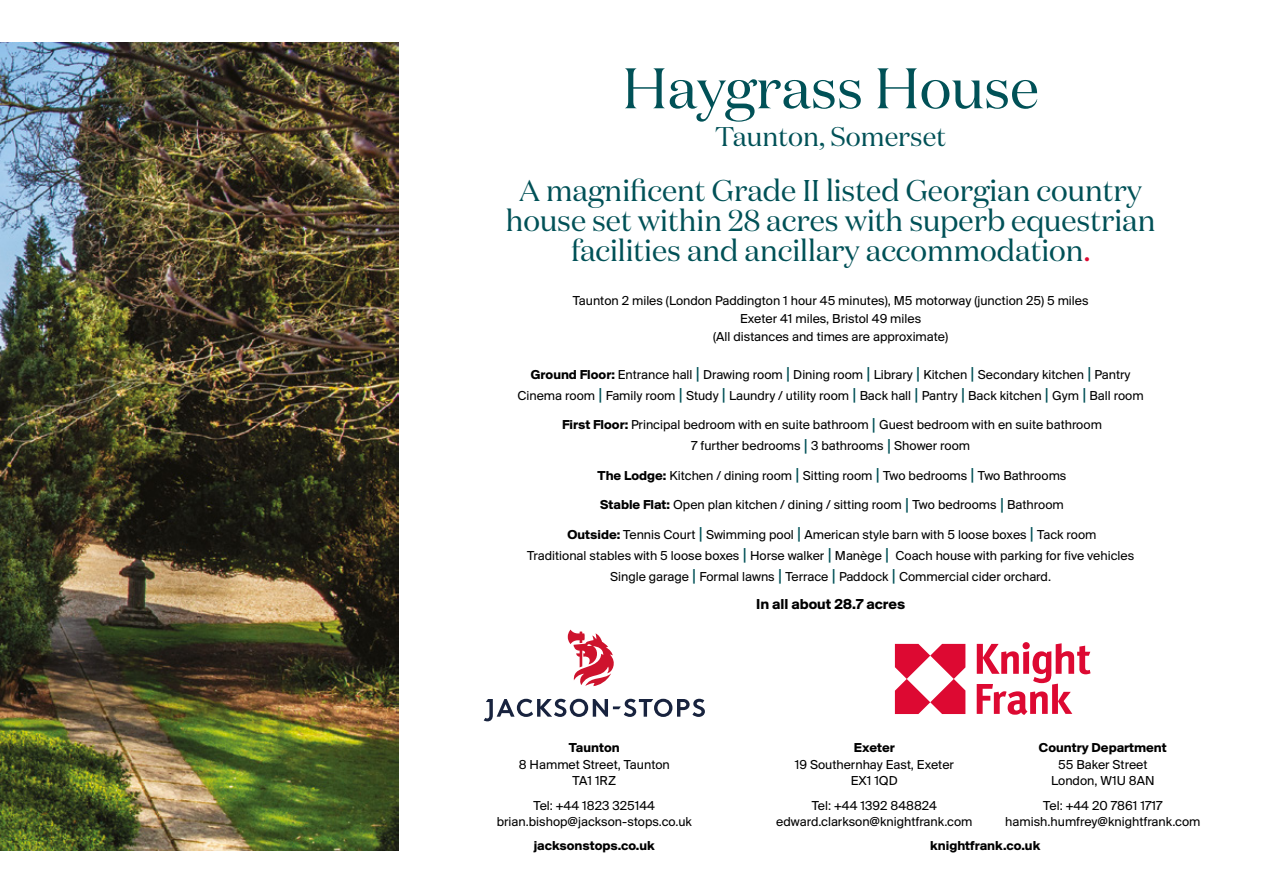
<style>
.page{position:relative;width:1263px;height:893px;background:#fff}
.page>*{position:absolute;margin:0;border:0;box-sizing:border-box;transform-origin:0 0}
.t1{font:57px "Domaine Disp";color:#005157}
.t2{font:30px/30px "Domaine Disp";color:#005157;text-align:center}
.t3{font:27px "Domaine Disp";color:#005157}
.t4{font:700 15px "Suisse BP Intl";color:#000}
.t5{font:13.5px/16.2px "Suisse BP Intl";color:#000;text-align:center}
.t6{font:700 13.5px "Suisse BP Intl";color:#000}
.s1{color:#dd0932}
.s2{font-weight:700}
.s3{font-size:19.5px;color:#005157}
</style>
<div class="page">
<img style="left:0;top:43px;width:398px;height:807px">
<svg style="left:895px;top:642px;width:195px;height:73px"></svg>
<svg style="left:484px;top:699px;width:221px;height:22px"></svg>
<svg style="left:568px;top:630px;width:46px;height:56px"></svg>
<h1 class="t1" style="left:622px;top:53px;width:418px">Haygrass House</h1>
<h3 class="t3" style="left:715px;top:120px;width:232px">Taunton, Somerset</h3>
<h2 class="t2" style="left:506px;top:176px;width:651px">A magnificent Grade II listed Georgian country house set within 28 acres with superb equestrian facilities and ancillary accommodation<span class="s1">.</span></h2>
<p class="t5" style="left:573px;top:291px;width:517px;line-height:18px">Taunton 2 miles (London Paddington 1 hour 45 minutes), M5 motorway (junction 25) 5 miles<br>Exeter 41 miles, Bristol 49 miles<br>(All distances and times are approximate)</p>
<p class="t5" style="left:518px;top:364px;width:628px;line-height:21px"><span class="s2">Ground Floor:</span> Entrance hall <span class="s3">|</span> Drawing room <span class="s3">|</span> Dining room <span class="s3">|</span> Library <span class="s3">|</span> Kitchen <span class="s3">|</span> Secondary kitchen <span class="s3">|</span> Pantry<br>Cinema room <span class="s3">|</span> Family room <span class="s3">|</span> Study <span class="s3">|</span> Laundry / utility room <span class="s3">|</span> Back hall <span class="s3">|</span> Pantry <span class="s3">|</span> Back kitchen <span class="s3">|</span> Gym <span class="s3">|</span> Ball room</p>
<p class="t5" style="left:562px;top:414px;width:541px;line-height:21px"><span class="s2">First Floor:</span> Principal bedroom with en suite bathroom <span class="s3">|</span> Guest bedroom with en suite bathroom<br>7 further bedrooms <span class="s3">|</span> 3 bathrooms <span class="s3">|</span> Shower room</p>
<p class="t5" style="left:567px;top:460px;width:530px;line-height:29.5px"><span class="s2">The Lodge:</span> Kitchen / dining room <span class="s3">|</span> Sitting room <span class="s3">|</span> Two bedrooms <span class="s3">|</span> Two Bathrooms<br><span class="s2">Stable Flat:</span> Open plan kitchen / dining / sitting room <span class="s3">|</span> Two bedrooms <span class="s3">|</span> Bathroom<br><span class="s2">Outside:</span> Tennis Court <span class="s3">|</span> Swimming pool <span class="s3">|</span> American style barn with 5 loose boxes <span class="s3">|</span> Tack room</p>
<p class="t5" style="left:527px;top:545px;width:608px;line-height:21px">Traditional stables with 5 loose boxes <span class="s3">|</span> Horse walker <span class="s3">|</span> Manège <span class="s3">|</span> Coach house with parking for five vehicles<br>Single garage <span class="s3">|</span> Formal lawns <span class="s3">|</span> Terrace <span class="s3">|</span> Paddock <span class="s3">|</span> Commercial cider orchard.</p>
<p class="t4" style="left:756px;top:595px;width:151px">In all about 28.7 acres</p>
<p class="t6" style="left:569px;top:740px;width:52px">Taunton</p>
<p class="t5" style="left:519px;top:756px;width:153px">8 Hammet Street, Taunton<br>TA1 1RZ</p>
<p class="t5" style="left:497px;top:797px;width:197px">Tel: +44 1823 325144 brian.bishop@jackson-stops.co.uk</p>
<p class="t6" style="left:534px;top:838px;width:123px">jacksonstops.co.uk</p>
<p class="t6" style="left:854px;top:740px;width:42px">Exeter</p>
<p class="t5" style="left:795px;top:756px;width:161px">19 Southernhay East, Exeter<br>EX1 1QD</p>
<p class="t5" style="left:776px;top:797px;width:198px">Tel: +44 1392 848824 edward.clarkson@knightfrank.com</p>
<p class="t6" style="left:1039px;top:740px;width:129px">Country Department</p>
<p class="t5" style="left:1051px;top:756px;width:105px">55 Baker Street<br>London, W1U 8AN</p>
<p class="t5" style="left:1005px;top:797px;width:197px">Tel: +44 20 7861 1717 hamish.humfrey@knightfrank.com</p>
<p class="t6" style="left:930px;top:838px;width:112px">knightfrank.co.uk</p>
</div>
